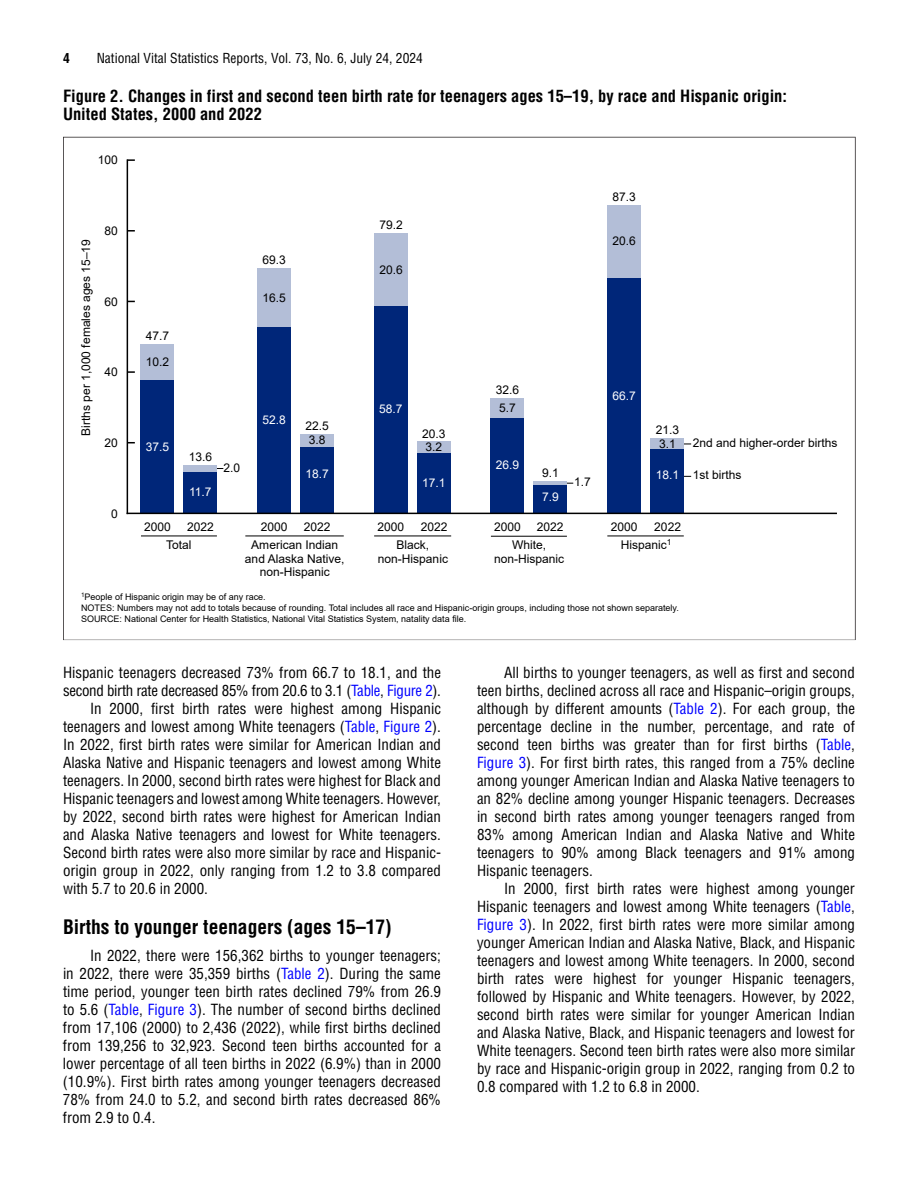
<style>
.page{position:relative;width:918px;height:1188px;background:#fff}
.page>*{position:absolute;margin:0;border:0;box-sizing:border-box;transform-origin:0 0}
.t1{font:700 condensed 19.5px "Helvetica LT Std";color:#000}
.t2{font:700 condensed 16.5px/18px "Helvetica LT Std";color:#000}
.t3{font:condensed 15px/18px "Helvetica LT Std";color:#000;text-align:justify}
.t4{font:condensed 15px/18px "Helvetica LT Std";letter-spacing:-.02em;color:#000}
.t5{font:condensed 13.5px "Helvetica LT Std";color:#000}
.t6{font:700 condensed 13.5px "Helvetica LT Std";color:#000}
.t7{font:12px/18.5px "Arial";color:#000}
.t8{font:12px "Arial";color:#fff}
.t9{font:9px "Arial";color:#000}
.s1{color:#00f}
</style>
<div class="page">
<svg style="left:63px;top:137px;width:793px;height:503px"></svg>
<hr style="left:127px;top:160px;width:1px;height:353px;background:#000">
<svg style="left:128px;top:371px;width:7px;height:2px"></svg>
<svg style="left:128px;top:230px;width:7px;height:2px"></svg>
<svg style="left:127px;top:159px;width:8px;height:2px"></svg>
<hr style="left:141px;top:536px;width:76px;height:1px;background:#000">
<div style="left:141px;top:344px;width:33px;height:37px;background:#b3bed7"></div>
<div style="left:141px;top:381px;width:33px;height:133px;background:#002679"></div>
<div style="left:184px;top:465px;width:33px;height:7px;background:#b3bed7"></div>
<div style="left:184px;top:472px;width:33px;height:41px;background:#002679"></div>
<hr style="left:245px;top:536px;width:99px;height:1px;background:#000">
<div style="left:301px;top:434px;width:33px;height:13px;background:#b3bed7"></div>
<div style="left:301px;top:447px;width:33px;height:66px;background:#002679"></div>
<div style="left:258px;top:269px;width:33px;height:58px;background:#b3bed7"></div>
<div style="left:258px;top:327px;width:33px;height:186px;background:#002679"></div>
<hr style="left:374px;top:536px;width:77px;height:1px;background:#000">
<div style="left:417px;top:442px;width:33px;height:11px;background:#b3bed7"></div>
<div style="left:417px;top:453px;width:33px;height:60px;background:#002679"></div>
<div style="left:374px;top:233px;width:33px;height:73px;background:#b3bed7"></div>
<div style="left:374px;top:306px;width:33px;height:207px;background:#002679"></div>
<hr style="left:491px;top:536px;width:76px;height:1px;background:#000">
<hr style="left:534px;top:481px;width:33px;height:4px;background:#b3bed7">
<div style="left:534px;top:485px;width:33px;height:28px;background:#002679"></div>
<div style="left:491px;top:398px;width:33px;height:20px;background:#b3bed7"></div>
<div style="left:491px;top:418px;width:33px;height:95px;background:#002679"></div>
<hr style="left:607px;top:536px;width:77px;height:1px;background:#000">
<div style="left:608px;top:205px;width:33px;height:73px;background:#b3bed7"></div>
<div style="left:608px;top:278px;width:33px;height:235px;background:#002679"></div>
<div style="left:651px;top:438px;width:33px;height:11px;background:#b3bed7"></div>
<div style="left:651px;top:449px;width:33px;height:64px;background:#002679"></div>
<hr style="left:127px;top:513px;width:710px;height:1px;background:#000">
<p class="t6" style="left:63px;top:50px;width:8px">4</p>
<p class="t5" style="left:97px;top:50px;width:328px">National Vital Statistics Reports, Vol. 73, No. 6, July 24, 2024</p>
<p class="t2" style="left:63px;top:87px;width:726px">Figure 2. Changes in first and second teen birth rate for teenagers ages 15–19, by race and Hispanic origin:<br>United States, 2000 and 2022</p>
<p class="t7" style="left:98px;top:151px;width:22px">100</p>
<p class="t7" style="left:77px;top:436px;width:198px;rotate:-90deg">Births per 1,000 females ages 15–19</p>
<p class="t7" style="left:105px;top:222px;width:15px">80</p>
<p class="t7" style="left:105px;top:292px;width:15px">60</p>
<p class="t7" style="left:105px;top:363px;width:15px">40</p>
<p class="t7" style="left:105px;top:434px;width:15px">20</p>
<p class="t7" style="left:111px;top:504px;width:8px">0</p>
<p class="t7" style="left:146px;top:323px;width:25px;line-height:25.8px">47.7<br>10.2</p>
<p class="t7" style="left:263px;top:251px;width:25px">69.3</p>
<p class="t7" style="left:263px;top:288px;width:25px">16.5</p>
<p class="t8" style="left:146px;top:438px;width:25px">37.5</p>
<p class="t7" style="left:189px;top:447px;width:25px">13.6</p>
<p class="t8" style="left:189px;top:484px;width:24px">11.7</p>
<p class="t7" style="left:144px;top:517px;width:28px">2000</p>
<p class="t7" style="left:166px;top:517px;width:49px;text-indent:21px">2022<br>Total</p>
<p class="t7" style="left:223px;top:459px;width:18px">2.0</p>
<p class="t8" style="left:263px;top:411px;width:25px">52.8</p>
<p class="t7" style="left:305px;top:418px;width:25px;line-height:14.5px">22.5<br>3.8</p>
<p class="t8" style="left:305px;top:465px;width:25px">18.7</p>
<p class="t7" style="left:261px;top:517px;width:28px">2000</p>
<p class="t7" style="left:304px;top:517px;width:28px">2022</p>
<p class="t7" style="left:245px;top:538px;width:101px;line-height:13.5px;text-align:center">American Indian and Alaska Native, non-Hispanic</p>
<p class="t7" style="left:379px;top:215px;width:25px">79.2</p>
<p class="t7" style="left:379px;top:260px;width:25px">20.6</p>
<p class="t8" style="left:379px;top:401px;width:25px">58.7</p>
<p class="t7" style="left:422px;top:424px;width:25px">20.3</p>
<p class="t7" style="left:426px;top:438px;width:18px">3.2</p>
<p class="t8" style="left:422px;top:474px;width:25px">17.1</p>
<p class="t7" style="left:378px;top:517px;width:28px">2000</p>
<p class="t7" style="left:397px;top:517px;width:52px;text-indent:24px">2022<br>Black,</p>
<p class="t7" style="left:378px;top:549px;width:72px">non-Hispanic</p>
<p class="t7" style="left:612px;top:187px;width:25px">87.3</p>
<p class="t7" style="left:612px;top:232px;width:25px">20.6</p>
<p class="t7" style="left:496px;top:380px;width:25px">32.6</p>
<p class="t7" style="left:499px;top:399px;width:18px">5.7</p>
<p class="t8" style="left:496px;top:457px;width:25px">26.9</p>
<p class="t7" style="left:494px;top:517px;width:28px">2000</p>
<p class="t7" style="left:542px;top:463px;width:18px">9.1</p>
<p class="t8" style="left:542px;top:489px;width:18px">7.9</p>
<p class="t7" style="left:537px;top:517px;width:28px">2022</p>
<p class="t7" style="left:494px;top:538px;width:72px;line-height:13.5px;text-align:center">White, non-Hispanic</p>
<p class="t7" style="left:574px;top:472px;width:18px">1.7</p>
<p class="t8" style="left:612px;top:387px;width:25px">66.7</p>
<p class="t7" style="left:656px;top:421px;width:25px">21.3</p>
<p class="t8" style="left:656px;top:467px;width:25px">18.1</p>
<p class="t7" style="left:659px;top:435px;width:18px">3.1</p>
<p class="t7" style="left:611px;top:517px;width:28px">2000</p>
<p class="t7" style="left:621px;top:517px;width:62px;text-indent:34px">2022<br>Hispanic<sup>1</sup></p>
<p class="t9" style="left:81px;top:591px;width:186px"><sup>1</sup>People of Hispanic origin may be of any race.</p>
<p class="t9" style="left:81px;top:602px;width:599px">NOTES: Numbers may not add to totals because of rounding. Total includes all race and Hispanic-origin groups, including those not shown separately.</p>
<p class="t9" style="left:81px;top:613px;width:387px">SOURCE: National Center for Health Statistics, National Vital Statistics System, natality data file.</p>
<p class="t7" style="left:693px;top:434px;width:146px">2nd and higher-order births</p>
<p class="t7" style="left:693px;top:466px;width:50px">1st births</p>
<p class="t4" style="left:63px;top:663px;width:380px">Hispanic teenagers decreased 73% from 66.7 to 18.1, and the second birth rate decreased 85% from 20.6 to 3.1 (<span class="s1">Table</span>, <span class="s1">Figure 2</span>).</p>
<p class="t3" style="left:63px;top:699px;width:380px;text-indent:27px">In 2000, first birth rates were highest among Hispanic teenagers and lowest among White teenagers (<span class="s1">Table</span>, <span class="s1">Figure 2</span>).<br>In 2022, first birth rates were similar for American Indian and Alaska Native and Hispanic teenagers and lowest among White teenagers. In 2000, second birth rates were highest for Black and Hispanic teenagers and lowest among White teenagers. However, by 2022, second birth rates were highest for American Indian and Alaska Native teenagers and lowest for White teenagers.<br>Second birth rates were also more similar by race and Hispanic&shy;origin group in 2022, only ranging from 1.2 to 3.8 compared with 5.7 to 20.6 in 2000.</p>
<h3 class="t1" style="left:63px;top:915px;width:330px">Births to younger teenagers (ages 15–17)</h3>
<p class="t3" style="left:63px;top:947px;width:380px;text-indent:27px">In 2022, there were 156,362 births to younger teenagers; in 2022, there were 35,359 births (<span class="s1">Table 2</span>). During the same time period, younger teen birth rates declined 79% from 26.9 to 5.6 (<span class="s1">Table</span>, <span class="s1">Figure 3</span>). The number of second births declined from 17,106 (2000) to 2,436 (2022), while first births declined from 139,256 to 32,923. Second teen births accounted for a lower percentage of all teen births in 2022 (6.9%) than in 2000 (10.9%). First birth rates among younger teenagers decreased 78% from 24.0 to 5.2, and second birth rates decreased 86% from 2.9 to 0.4.</p>
<p class="t3" style="left:477px;top:663px;width:380px;text-indent:27px">All births to younger teenagers, as well as first and second teen births, declined across all race and Hispanic–origin groups, although by different amounts (<span class="s1">Table 2</span>). For each group, the percentage decline in the number, percentage, and rate of second teen births was greater than for first births (<span class="s1">Table</span>, <span class="s1">Figure 3</span>). For first birth rates, this ranged from a 75% decline among younger American Indian and Alaska Native teenagers to an 82% decline among younger Hispanic teenagers. Decreases in second birth rates among younger teenagers ranged from 83% among American Indian and Alaska Native and White teenagers to 90% among Black teenagers and 91% among Hispanic teenagers.</p>
<p class="t3" style="left:477px;top:879px;width:380px;text-indent:27px">In 2000, first birth rates were highest among younger Hispanic teenagers and lowest among White teenagers (<span class="s1">Table</span>, <span class="s1">Figure 3</span>). In 2022, first birth rates were more similar among younger American Indian and Alaska Native, Black, and Hispanic teenagers and lowest among White teenagers. In 2000, second birth rates were highest for younger Hispanic teenagers, followed by Hispanic and White teenagers. However, by 2022, second birth rates were similar for younger American Indian and Alaska Native, Black, and Hispanic teenagers and lowest for White teenagers. Second teen birth rates were also more similar by race and Hispanic-origin group in 2022, ranging from 0.2 to 0.8 compared with 1.2 to 6.8 in 2000.</p>
</div>
